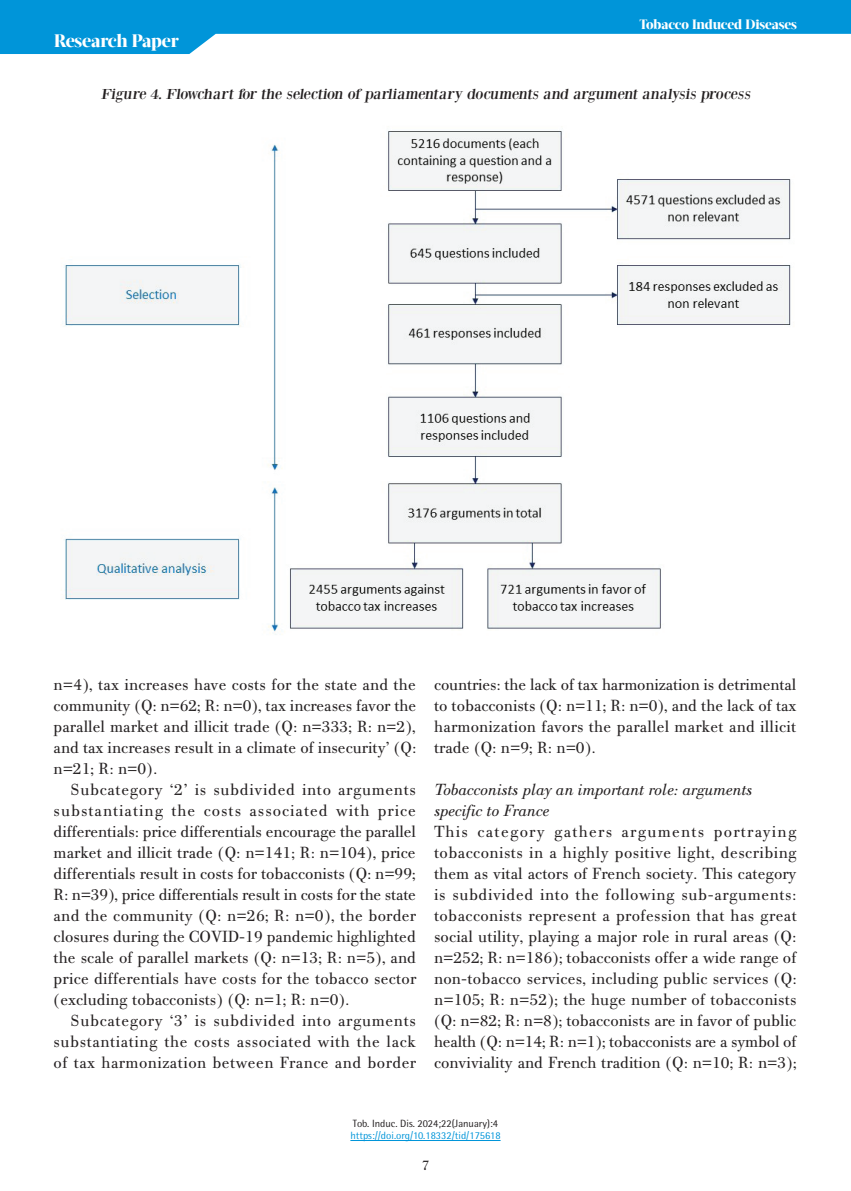
<style>
.page{position:relative;width:851px;height:1191px;background:#fff}
.page>*{position:absolute;margin:0;border:0;box-sizing:border-box;transform-origin:0 0}
.t1{font:800 18px "Acta Display W04";letter-spacing:-.01em;color:#fff}
.t2{font:17.25px/21px "PF Bodoni Text";color:#231f20;text-align:justify}
.t3{font:italic 17.25px/21px "PF Bodoni Text";color:#231f20}
.t4{font:15px "Bodoni XT";color:#231f20;scale:1.1 1}
.t5{font:15px "PF Bodoni Text";color:#231f20}
.t6{font:800 13.5px "Acta Display W04";letter-spacing:-.01em;color:#fff}
.t7{font:10.5px "Rotis Semi Sans Hel";color:#0095d9}
.t8{font:10.5px "Rotis Semi Sans Hel";color:#231f20}
</style>
<div class="page">
<svg style="left:0;top:0;width:850px;height:54px;fill:#0095d9"></svg>
<hr style="left:350px;top:1140px;width:150px;height:1px;background:#0095d9">
<img style="left:61px;top:131px;width:730px;height:504px">
<p class="t1" style="left:54px;top:30px;width:126px">Research Paper</p>
<p class="t6" style="left:639px;top:17px;width:159px">Tobacco Induced Diseases</p>
<p class="t4" style="left:101px;top:85px;width:594px">Figure 4. Flowchart for the selection of parliamentary documents and argument analysis process</p>
<p class="t2" style="left:54px;top:674px;width:364px">n=4), tax increases have costs for the state and the community (Q: n=62; R: n=0), tax increases favor the parallel market and illicit trade (Q: n=333; R: n=2), and tax increases result in a climate of insecurity’ (Q: n=21; R: n=0).</p>
<p class="t2" style="left:54px;top:779px;width:364px;text-indent:17px">Subcategory ‘2’ is subdivided into arguments substantiating the costs associated with price differentials: price differentials encourage the parallel market and illicit trade (Q: n=141; R: n=104), price differentials result in costs for tobacconists (Q: n=99; R: n=39), price differentials result in costs for the state and the community (Q: n=26; R: n=0), the border closures during the COVID-19 pandemic highlighted the scale of parallel markets (Q: n=13; R: n=5), and price differentials have costs for the tobacco sector (excluding tobacconists) (Q: n=1; R: n=0).</p>
<p class="t2" style="left:54px;top:1010px;width:364px;text-indent:17px">Subcategory ‘3’ is subdivided into arguments substantiating the costs associated with the lack of tax harmonization between France and border</p>
<p class="t2" style="left:434px;top:674px;width:364px">countries: the lack of tax harmonization is detrimental to tobacconists (Q: n=11; R: n=0), and the lack of tax harmonization favors the parallel market and illicit trade (Q: n=9; R: n=0).</p>
<p class="t3" style="left:434px;top:779px;width:319px">Tobacconists play an important role: arguments specific to France</p>
<p class="t2" style="left:434px;top:821px;width:364px">This category gathers arguments portraying tobacconists in a highly positive light, describing them as vital actors of French society. This category is subdivided into the following sub-arguments: tobacconists represent a profession that has great social utility, playing a major role in rural areas (Q: n=252; R: n=186); tobacconists offer a wide range of non-tobacco services, including public services (Q: n=105; R: n=52); the huge number of tobacconists (Q: n=82; R: n=8); tobacconists are in favor of public health (Q: n=14; R: n=1); tobacconists are a symbol of conviviality and French tradition (Q: n=10; R: n=3);</p>
<p class="t8" style="left:353px;top:1116px;width:147px">Tob. Induc. Dis. 2024;22(January):4</p>
<p class="t7" style="left:350px;top:1129px;width:152px">https://doi.org/10.18332/tid/175618</p>
<p class="t5" style="left:421px;top:1156px;width:9px">7</p>
</div>
